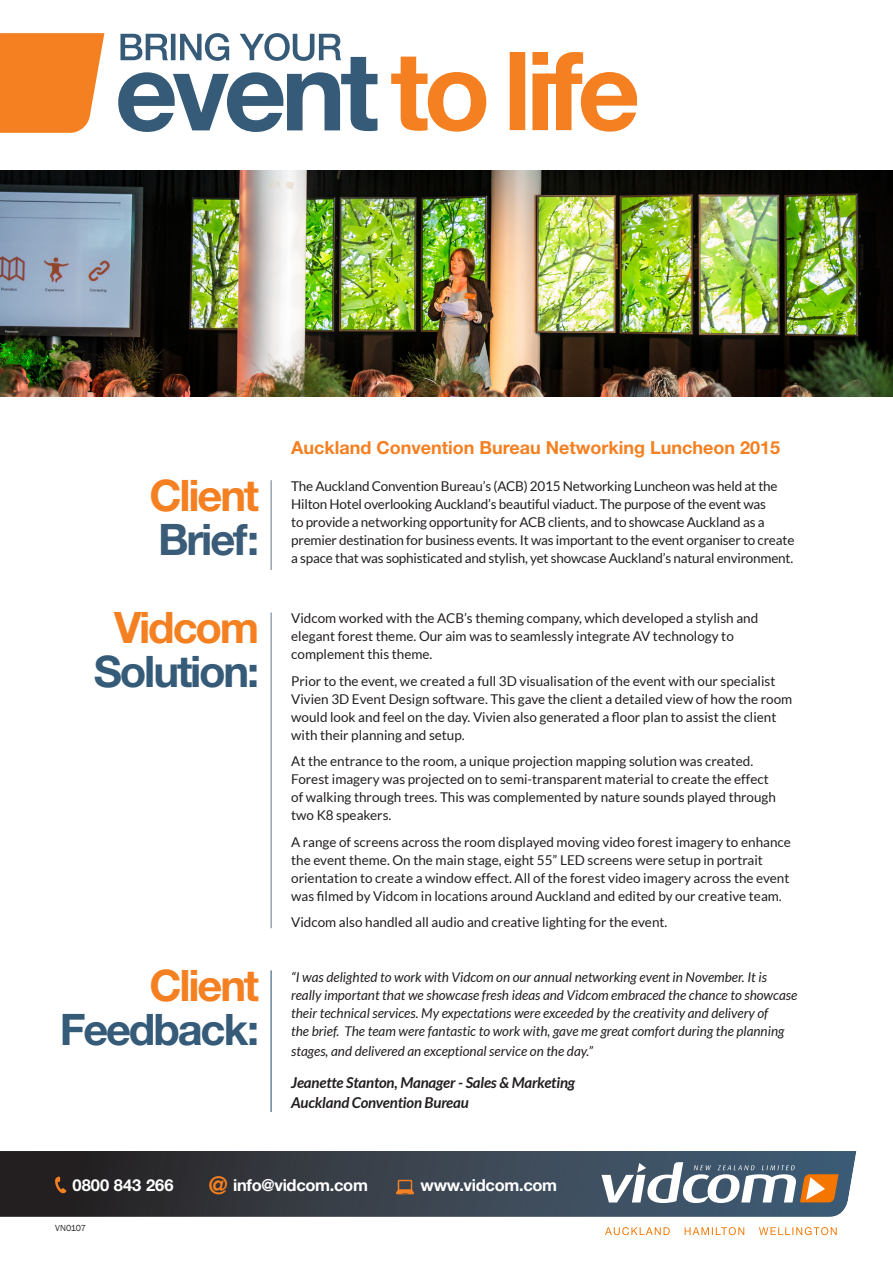
<style>
.page{position:relative;width:893px;height:1263px;background:#fff}
.page>*{position:absolute;margin:0;border:0;box-sizing:border-box;transform-origin:0 0}
.t1{font:700 43.5px "Helvetica Neue LT Std";letter-spacing:-.05em;color:#f58021}
.t2{font:700 43.5px "Helvetica Neue LT Std";letter-spacing:-.05em;color:#355b78}
.t3{font:700 43.5px "Helvetica Neue LT Std";letter-spacing:-.05em;color:#3a5c78}
.t4{font:700 24.45px "Helvetica Neue LT Std";color:#f58021}
.t5{font:700 18px "Helvetica Neue LT Std";color:#f58021}
.t6{font:700 16.5px "Helvetica Neue LT Std";letter-spacing:-.02em;color:#fff}
.t7{font:700 16.5px "Helvetica Neue LT Std";color:#fff}
.t8{font:italic 700 15px/19.5px "Lato";letter-spacing:-.01em;color:#231f20}
.t9{font:13.5px/18px "Lato";color:#231f20}
.t10{font:italic 13.5px/18px "Lato";color:#231f20}
.t11{font:9px "Franklin Gothic";letter-spacing:-.03em;color:#231f20}
</style>
<div class="page">
<svg style="left:391px;top:52px;width:246px;height:80px"></svg>
<svg style="left:118px;top:33px;width:259px;height:99px"></svg>
<svg style="left:0;top:33px;width:104px;height:99px;background:#f58a32"></svg>
<img style="left:0;top:170px;width:893px;height:226px">
<svg style="left:0;top:1151px;width:857px;height:66px;background:#373f49"></svg>
<svg style="left:601px;top:1162px;width:238px;height:41px"></svg>
<svg style="left:605px;top:1227px;width:232px;height:8px"></svg>
<svg style="left:55px;top:1176px;width:11px;height:17px"></svg>
<svg style="left:396px;top:1180px;width:18px;height:14px"></svg>
<hr style="left:269px;top:479px;width:3px;height:93px;background:#231f20;opacity:.2">
<hr style="left:269px;top:611px;width:3px;height:318px;background:#231f20;opacity:.2">
<hr style="left:271px;top:970px;width:1px;height:142px;background:#3a5c78">
<p class="t1" style="left:149px;top:469px;width:111px">Client</p>
<p class="t3" style="left:158px;top:512px;width:103px">Brief:</p>
<p class="t1" style="left:114px;top:601px;width:147px">Vidcom</p>
<p class="t2" style="left:94px;top:644px;width:167px">Solution:</p>
<p class="t1" style="left:149px;top:959px;width:111px">Client</p>
<p class="t2" style="left:60px;top:1002px;width:201px">Feedback:</p>
<p class="t5" style="left:291px;top:437px;width:491px">Auckland Convention Bureau Networking Luncheon 2015</p>
<p class="t9" style="left:291px;top:477px;width:505px">The Auckland Convention Bureau’s (ACB) 2015 Networking Luncheon was held at the Hilton Hotel overlooking Auckland’s beautiful viaduct. The purpose of the event was<br>to provide a networking opportunity for ACB clients, and to showcase Auckland as a premier destination for business events. It was important to the event organiser to create a space that was sophisticated and stylish, yet showcase Auckland’s natural environment.</p>
<p class="t9" style="left:291px;top:609px;width:469px">Vidcom worked with the ACB’s theming company, which developed a stylish and elegant forest theme. Our aim was to seamlessly integrate AV technology to complement this theme.</p>
<p class="t9" style="left:291px;top:672px;width:503px">Prior to the event, we created a full 3D visualisation of the event with our specialist Vivien 3D Event Design software. This gave the client a detailed view of how the room would look and feel on the day. Vivien also generated a floor plan to assist the client with their planning and setup.</p>
<p class="t9" style="left:291px;top:752px;width:486px">At the entrance to the room, a unique projection mapping solution was created.<br>Forest imagery was projected on to semi-transparent material to create the effect of walking through trees. This was complemented by nature sounds played through two K8 speakers.</p>
<p class="t9" style="left:291px;top:833px;width:501px">A range of screens across the room displayed moving video forest imagery to enhance the event theme. On the main stage, eight 55” LED screens were setup in portrait orientation to create a window effect. All of the forest video imagery across the event was filmed by Vidcom in locations around Auckland and edited by our creative team.</p>
<p class="t9" style="left:291px;top:913px;width:378px">Vidcom also handled all audio and creative lighting for the event.</p>
<p class="t10" style="left:291px;top:969px;width:508px">“I was delighted to work with Vidcom on our annual networking event in November. It is really important that we showcase fresh ideas and Vidcom embraced the chance to showcase their technical services. My expectations were exceeded by the creativity and delivery of<br>the brief. The team were fantastic to work with, gave me great comfort during the planning</p>
<p class="t10" style="left:291px;top:1042px;width:303px">stages, and delivered an exceptional service on the day.”</p>
<p class="t8" style="left:291px;top:1073px;width:286px">Jeanette Stanton, Manager - Sales &amp; Marketing<br>Auckland Convention Bureau</p>
<p class="t4" style="left:208px;top:1170px;width:21px">@</p>
<p class="t6" style="left:233px;top:1175px;width:136px">info@vidcom.com</p>
<p class="t7" style="left:73px;top:1175px;width:102px">0800 843 266</p>
<p class="t6" style="left:421px;top:1175px;width:138px">www.vidcom.com</p>
<p class="t11" style="left:55px;top:1223px;width:32px">VN0107</p>
</div>
